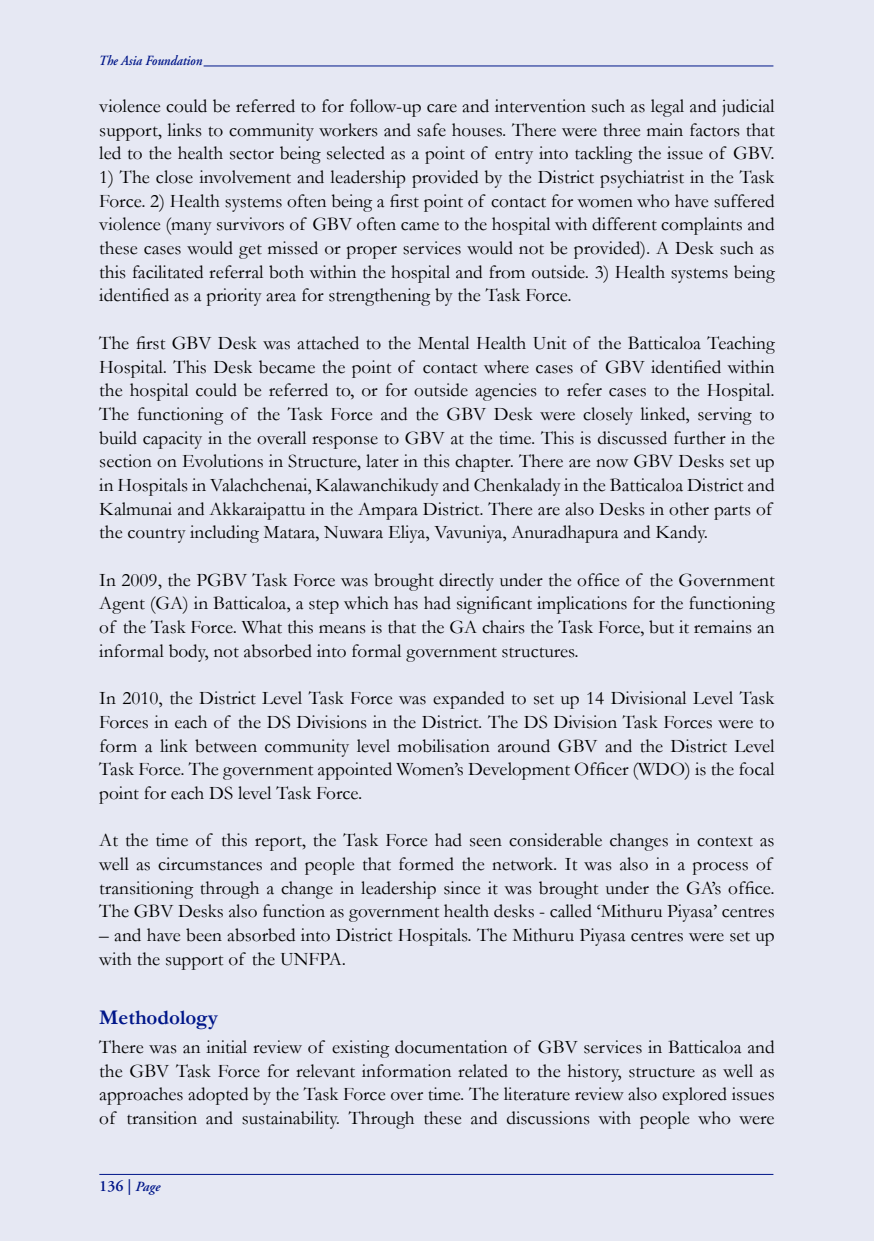
<style>
.page{position:relative;width:874px;height:1241px;background:#fff}
.page>*{position:absolute;margin:0;border:0;box-sizing:border-box;transform-origin:0 0}
.t1{font:700 21px "Garamond";color:#001689}
.t2{font:19.25px/23.6px "Garamond";color:#000;text-align:justify}
.t3{font:600 15.75px "Adobe Garamond";color:#001689}
.t4{font:italic 600 14px "Adobe Garamond";color:#001689;scale:.9 1}
.s1{font-style:italic;font-size:14px}
</style>
<div class="page">
<div style="left:0;top:0;width:873px;height:1240px;background:#e6e8f3"></div>
<hr style="left:99px;top:1173px;width:674px;height:1px;background:#001689">
<hr style="left:203px;top:65px;width:570px;height:1px;background:#001689">
<p class="t4" style="left:99px;top:52px;width:116px">The Asia Foundation</p>
<p class="t2" style="left:99px;top:94px;width:676px">violence could be referred to for follow-up care and intervention such as legal and judicial support, links to community workers and safe houses. There were three main factors that led to the health sector being selected as a point of entry into tackling the issue of GBV.</p>
<p class="t2" style="left:99px;top:165px;width:676px">1) The close involvement and leadership provided by the District psychiatrist in the Task Force. 2) Health systems often being a first point of contact for women who have suffered violence (many survivors of GBV often came to the hospital with different complaints and these cases would get missed or proper services would not be provided). A Desk such as this facilitated referral both within the hospital and from outside. 3) Health systems being identified as a priority area for strengthening by the Task Force.</p>
<p class="t2" style="left:99px;top:331px;width:676px;text-align:left">The first GBV Desk was attached to the Mental Health Unit of the Batticaloa Teaching Hospital. This Desk became the point of contact where cases of GBV identified within the hospital could be referred to, or for outside agencies to refer cases to the Hospital.<br>The functioning of the Task Force and the GBV Desk were closely linked, serving to build capacity in the overall response to GBV at the time. This is discussed further in the section on Evolutions in Structure, later in this chapter. There are now GBV Desks set up in Hospitals in Valachchenai, Kalawanchikudy and Chenkalady in the Batticaloa District and Kalmunai and Akkaraipattu in the Ampara District. There are also Desks in other parts of the country including Matara, Nuwara Eliya, Vavuniya, Anuradhapura and Kandy.</p>
<p class="t2" style="left:99px;top:567px;width:676px">In 2009, the PGBV Task Force was brought directly under the office of the Government Agent (GA) in Batticaloa, a step which has had significant implications for the functioning of the Task Force. What this means is that the GA chairs the Task Force, but it remains an informal body, not absorbed into formal government structures.</p>
<p class="t2" style="left:99px;top:686px;width:676px">In 2010, the District Level Task Force was expanded to set up 14 Divisional Level Task Forces in each of the DS Divisions in the District. The DS Division Task Forces were to form a link between community level mobilisation around GBV and the District Level Task Force. The government appointed Women’s Development Officer (WDO) is the focal point for each DS level Task Force.</p>
<p class="t2" style="left:99px;top:828px;width:676px;text-align:left">At the time of this report, the Task Force had seen considerable changes in context as well as circumstances and people that formed the network. It was also in a process of transitioning through a change in leadership since it was brought under the GA’s office.<br>The GBV Desks also function as government health desks - called ‘Mithuru Piyasa’ centres</p>
<p class="t2" style="left:99px;top:922px;width:676px">– and have been absorbed into District Hospitals. The Mithuru Piyasa centres were set up with the support of the UNFPA.</p>
<p class="t1" style="left:99px;top:1004px;width:120px">Methodology</p>
<p class="t2" style="left:99px;top:1034px;width:676px">There was an initial review of existing documentation of GBV services in Batticaloa and the GBV Task Force for relevant information related to the history, structure as well as approaches adopted by the Task Force over time. The literature review also explored issues of transition and sustainability. Through these and discussions with people who were</p>
<p class="t3" style="left:99px;top:1176px;width:62px">136 | <span class="s1">Page</span></p>
</div>
